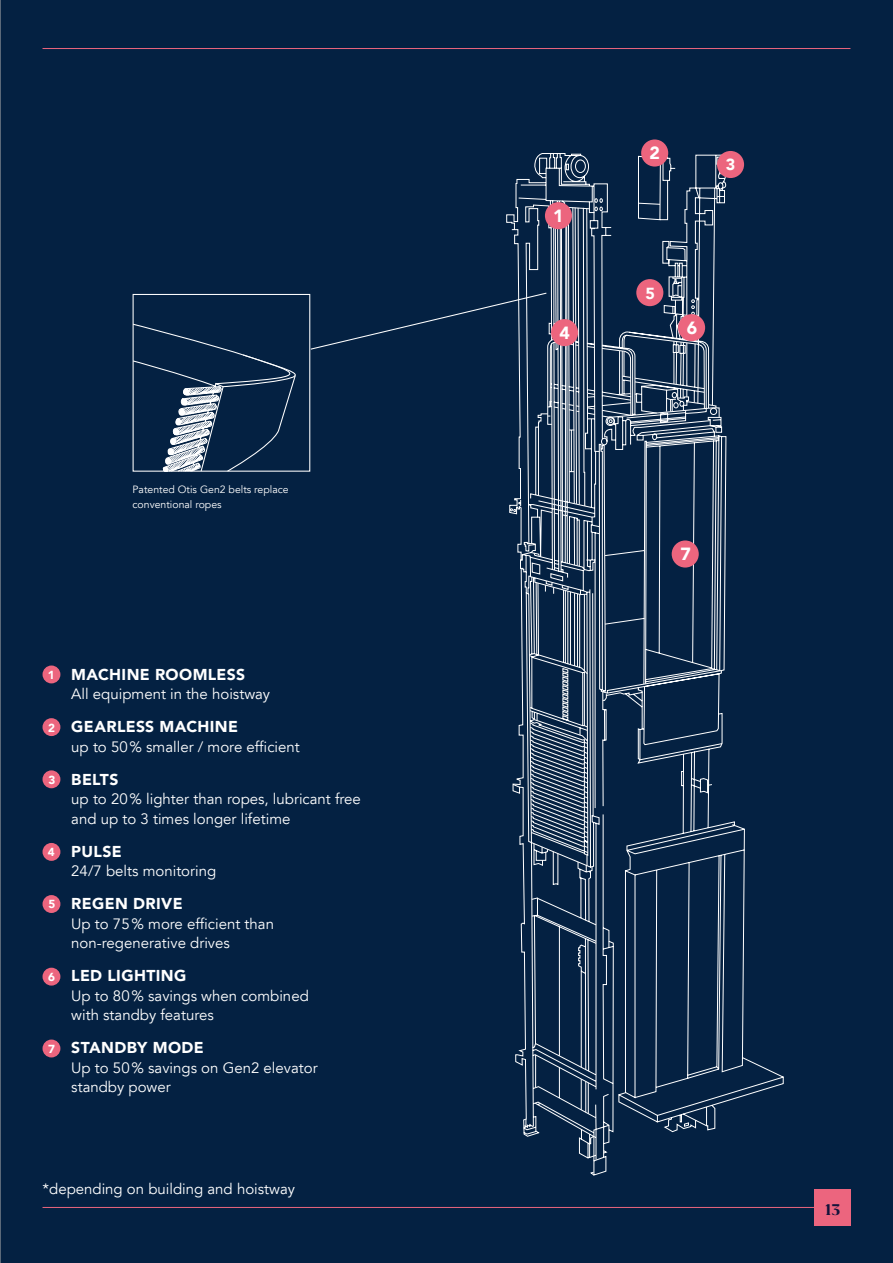
<style>
.page{position:relative;width:893px;height:1263px;background:#042142}
.page>*{position:absolute;margin:0;border:0;box-sizing:border-box;transform-origin:0 0}
.t1{font:700 18px "Grifo M";color:#14133b}
.t2{font:900 17.7px "Avenir LT";color:#fff}
.t3{font:900 16.05px "Avenir LT";color:#fff}
.t4{font:900 15.75px "Avenir LT";letter-spacing:.025em;color:#fff}
.t5{font:15px/19.5px "Avenir LT";color:#fff}
.t6{font:900 11.7px "Avenir LT";color:#fff}
.t7{font:10.5px/15px "Avenir LT";color:#fff}
</style>
<div class="page">
<div style="left:43px;top:665px;width:17px;height:18px;background:#ec657e;border-radius:50%"></div>
<div style="left:43px;top:718px;width:17px;height:18px;background:#ec657e;border-radius:50%"></div>
<div style="left:43px;top:770px;width:17px;height:18px;background:#ec657e;border-radius:50%"></div>
<div style="left:43px;top:843px;width:17px;height:18px;background:#ec657e;border-radius:50%"></div>
<div style="left:43px;top:895px;width:17px;height:18px;background:#ec657e;border-radius:50%"></div>
<div style="left:43px;top:968px;width:17px;height:17px;background:#ec657e;border-radius:50%"></div>
<div style="left:43px;top:1039px;width:17px;height:18px;background:#ec657e;border-radius:50%"></div>
<svg style="left:727px;top:156px;width:57px;height:946px"></svg>
<svg style="left:506px;top:153px;width:221px;height:949px"></svg>
<svg style="left:509px;top:195px;width:216px;height:981px"></svg>
<div style="left:545px;top:202px;width:27px;height:27px;background:#ec657e;border-radius:50%"></div>
<div style="left:636px;top:279px;width:27px;height:27px;background:#ec657e;border-radius:50%"></div>
<div style="left:641px;top:139px;width:27px;height:28px;background:#ec657e;border-radius:50%"></div>
<div style="left:717px;top:151px;width:27px;height:27px;background:#ec657e;border-radius:50%"></div>
<div style="left:551px;top:319px;width:27px;height:27px;background:#ec657e;border-radius:50%"></div>
<div style="left:678px;top:314px;width:27px;height:27px;background:#ec657e;border-radius:50%"></div>
<div style="left:672px;top:540px;width:27px;height:27px;background:#ec657e;border-radius:50%"></div>
<svg style="left:133px;top:293px;width:413px;height:179px"></svg>
<hr style="left:43px;top:48px;width:807px;height:1px;background:#ec657e">
<hr style="left:43px;top:1207px;width:807px;height:1px;background:#ec657e">
<div style="left:814px;top:1190px;width:36px;height:36px;background:#ec657e"></div>
<hr style="left:0;top:0;width:1px;height:1263px;background:#b3b2b2">
<p class="t7" style="left:133px;top:482px;width:158px">Patented Otis Gen2 belts replace conventional ropes</p>
<p class="t6" style="left:48px;top:668px;width:8px">1</p>
<p class="t6" style="left:48px;top:720px;width:8px">2</p>
<p class="t6" style="left:49px;top:772px;width:8px">3</p>
<p class="t6" style="left:48px;top:845px;width:8px">4</p>
<p class="t6" style="left:48px;top:897px;width:8px">5</p>
<p class="t6" style="left:48px;top:970px;width:8px">6</p>
<p class="t6" style="left:48px;top:1042px;width:8px">7</p>
<p class="t4" style="left:71px;top:665px;width:175px">MACHINE ROOMLESS</p>
<p class="t5" style="left:71px;top:685px;width:200px">All equipment in the hoistway</p>
<p class="t4" style="left:71px;top:717px;width:168px">GEARLESS MACHINE</p>
<p class="t5" style="left:71px;top:737px;width:230px">up to 50% smaller / more efficient</p>
<p class="t4" style="left:71px;top:770px;width:49px">BELTS</p>
<p class="t5" style="left:71px;top:790px;width:291px">up to 20% lighter than ropes, lubricant free and up to 3 times longer lifetime</p>
<p class="t4" style="left:71px;top:842px;width:52px">PULSE</p>
<p class="t5" style="left:71px;top:862px;width:146px">24/7 belts monitoring</p>
<p class="t4" style="left:71px;top:894px;width:113px">REGEN DRIVE</p>
<p class="t5" style="left:71px;top:914px;width:204px">Up to 75% more efficient than non-regenerative drives</p>
<p class="t4" style="left:71px;top:966px;width:117px">LED LIGHTING</p>
<p class="t5" style="left:71px;top:986px;width:239px">Up to 80% savings when combined with standby features</p>
<p class="t4" style="left:71px;top:1038px;width:134px">STANDBY MODE</p>
<p class="t5" style="left:71px;top:1058px;width:248px">Up to 50% savings on Gen2 elevator standby power</p>
<p class="t5" style="left:43px;top:1179px;width:254px">*depending on building and hoistway</p>
<p class="t2" style="left:553px;top:205px;width:12px">1</p>
<p class="t2" style="left:649px;top:142px;width:12px">2</p>
<p class="t3" style="left:645px;top:283px;width:11px">5</p>
<p class="t2" style="left:560px;top:322px;width:12px">4</p>
<p class="t2" style="left:687px;top:317px;width:12px">6</p>
<p class="t3" style="left:726px;top:155px;width:11px">3</p>
<p class="t2" style="left:681px;top:543px;width:12px">7</p>
<p class="t1" style="left:825px;top:1200px;width:17px">13</p>
</div>
